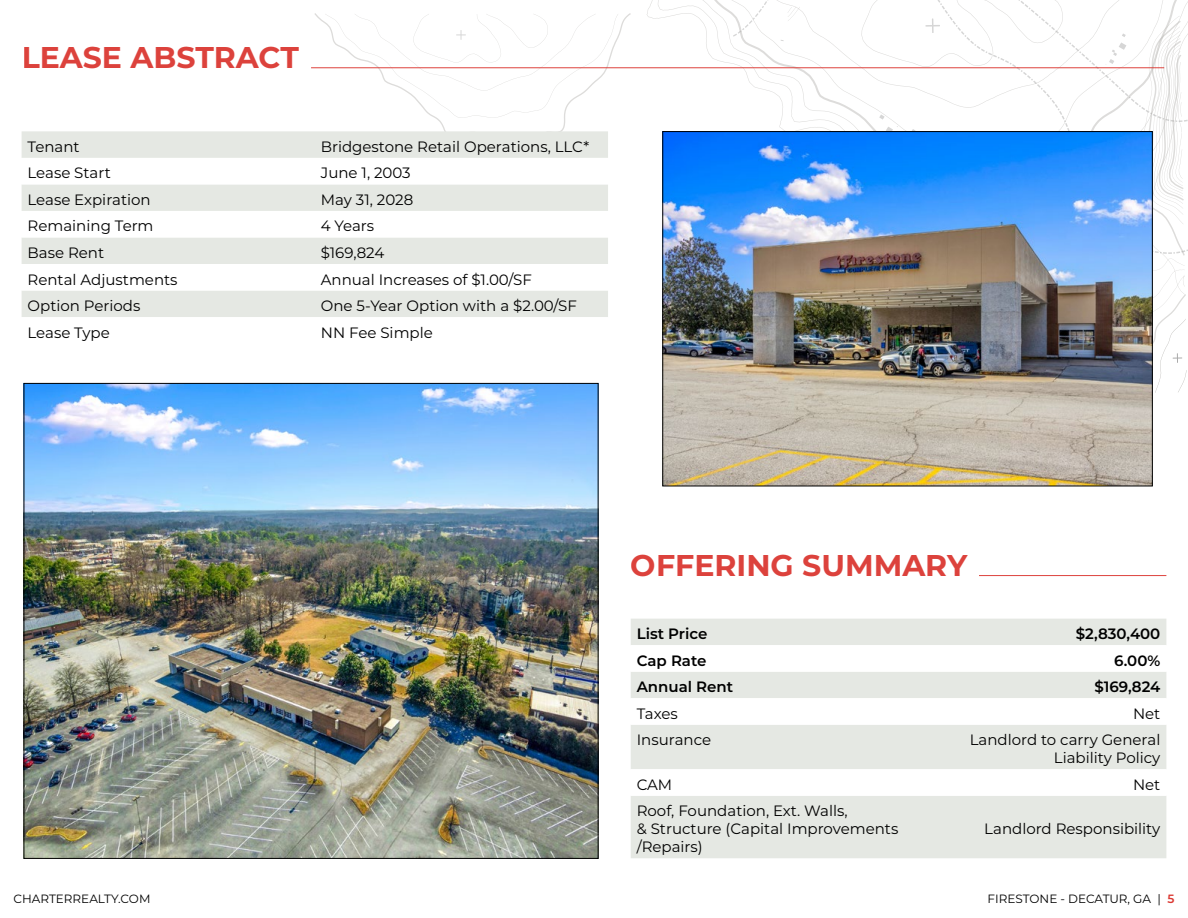
<style>
.page{position:relative;width:1188px;height:918px;background:#fff}
.page>*{position:absolute;margin:0;border:0;box-sizing:border-box;transform-origin:0 0}
.t1{font:700 30px "Montserrat";color:#db3832}
.t2{font:15px/18px "Montserrat";color:#000;text-align:right}
.t3{font:600 15px "Montserrat";color:#000}
.t4{font:12px "Montserrat";color:#000}
.s1{font-weight:600;color:#db3832}
</style>
<div class="page">
<svg style="left:733px;top:0;width:454px;height:393px"></svg>
<svg style="left:930px;top:0;width:258px;height:254px"></svg>
<svg style="left:314px;top:13px;width:317px;height:118px"></svg>
<hr style="left:311px;top:67px;width:853px;height:1px;background:#db3832">
<div style="left:631px;top:619px;width:535px;height:239px;background:#e5e8e3"></div>
<svg style="left:631px;top:645px;width:535px;height:151px"></svg>
<hr style="left:979px;top:575px;width:187px;height:1px;background:#db3832">
<div style="left:22px;top:131px;width:586px;height:27px;background:#e5e8e3"></div>
<svg style="left:22px;top:185px;width:586px;height:132px;fill:#e5e8e3"></svg>
<img style="left:665px;top:133px;width:486px;height:351px">
<img style="left:26px;top:385px;width:570px;height:472px">
<h1 class="t1" style="left:22px;top:36px;width:279px">LEASE ABSTRACT</h1>
<p class="t2" style="left:28px;top:137px;width:54px">Tenant</p>
<p class="t2" style="left:321px;top:137px;width:270px">Bridgestone Retail Operations, LLC*</p>
<p class="t2" style="left:28px;top:164px;width:85px">Lease Start</p>
<p class="t2" style="left:321px;top:164px;width:91px">June 1, 2003</p>
<p class="t2" style="left:28px;top:190px;width:125px">Lease Expiration</p>
<p class="t2" style="left:321px;top:190px;width:94px">May 31, 2028</p>
<p class="t2" style="left:28px;top:217px;width:127px">Remaining Term</p>
<p class="t2" style="left:321px;top:217px;width:55px">4 Years</p>
<p class="t2" style="left:28px;top:243px;width:78px">Base Rent</p>
<p class="t2" style="left:321px;top:243px;width:65px">$169,824</p>
<p class="t2" style="left:28px;top:270px;width:152px">Rental Adjustments</p>
<p class="t2" style="left:321px;top:270px;width:213px">Annual Increases of $1.00/SF</p>
<p class="t2" style="left:28px;top:296px;width:114px">Option Periods</p>
<p class="t2" style="left:321px;top:296px;width:258px">One 5-Year Option with a $2.00/SF</p>
<p class="t2" style="left:28px;top:323px;width:84px">Lease Type</p>
<p class="t2" style="left:321px;top:323px;width:114px">NN Fee Simple</p>
<h1 class="t1" style="left:631px;top:544px;width:338px">OFFERING SUMMARY</h1>
<p class="t3" style="left:637px;top:623px;width:72px">List Price</p>
<p class="t3" style="left:1076px;top:623px;width:86px">$2,830,400</p>
<p class="t3" style="left:637px;top:650px;width:71px">Cap Rate</p>
<p class="t3" style="left:1114px;top:650px;width:48px">6.00%</p>
<p class="t3" style="left:637px;top:676px;width:98px">Annual Rent</p>
<p class="t3" style="left:1094px;top:676px;width:67px">$169,824</p>
<p class="t2" style="left:637px;top:704px;width:43px">Taxes</p>
<p class="t2" style="left:1133px;top:704px;width:29px">Net</p>
<p class="t2" style="left:637px;top:730px;width:76px">Insurance</p>
<p class="t2" style="left:970px;top:730px;width:192px">Landlord to carry General<br>Liability Policy</p>
<p class="t2" style="left:637px;top:775px;width:37px">CAM</p>
<p class="t2" style="left:1133px;top:775px;width:29px">Net</p>
<p class="t2" style="left:637px;top:801px;width:263px;text-align:left">Roof, Foundation, Ext. Walls,<br>&amp; Structure (Capital Improvements /Repairs)</p>
<p class="t2" style="left:984px;top:819px;width:178px">Landlord Responsibility</p>
<p class="t4" style="left:14px;top:891px;width:139px">CHARTERREALTY.COM</p>
<p class="t4" style="left:988px;top:891px;width:188px">FIRESTONE - DECATUR, GA | <span class="s1">5</span></p>
</div>
